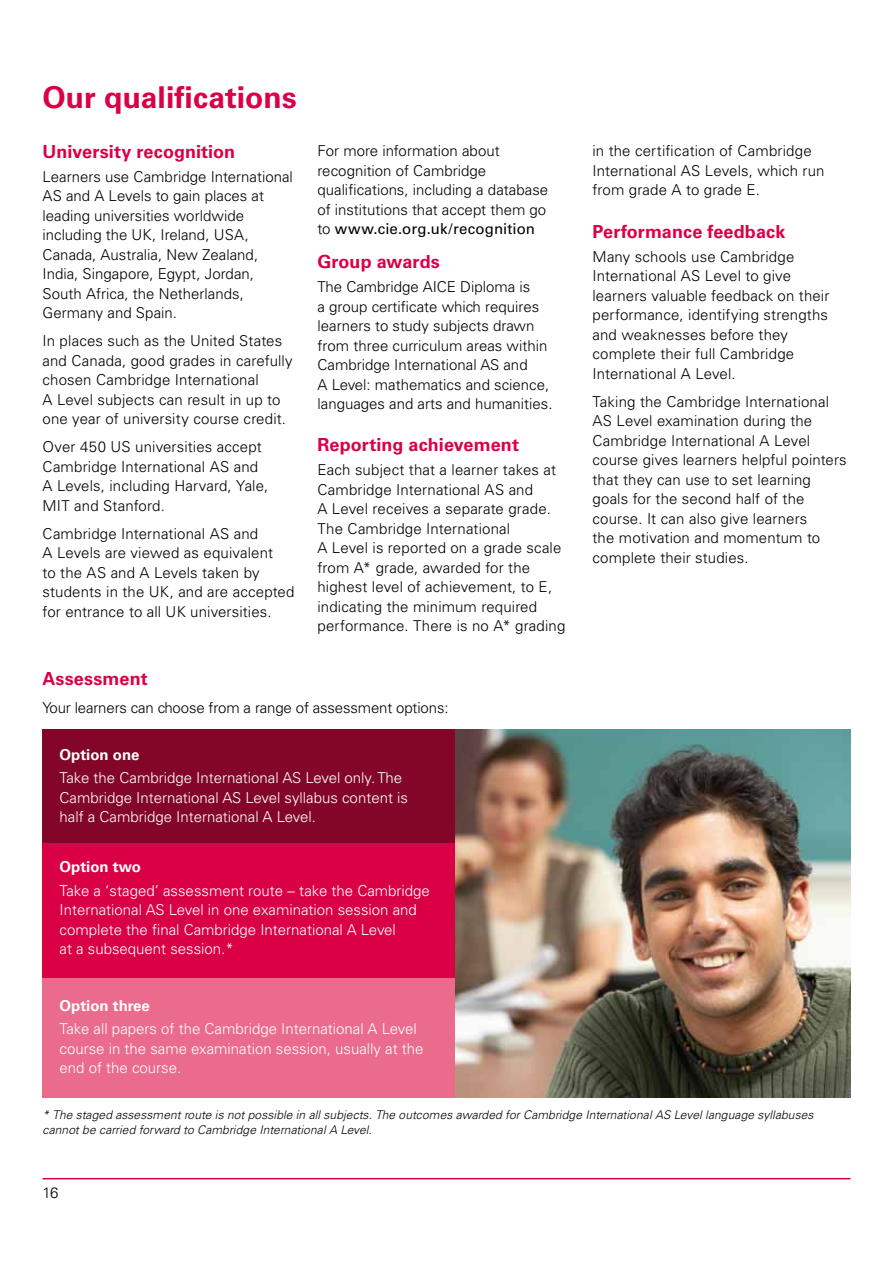
<style>
.page{position:relative;width:893px;height:1263px;background:#fff}
.page>*{position:absolute;margin:0;border:0;box-sizing:border-box;transform-origin:0 0}
.t1{font:700 30px "Univers";color:#da0046}
.t2{font:700 18px "Univers";letter-spacing:.005em;color:#da0046}
.t3{font:300 15px/19.5px "Univers";letter-spacing:.005em;color:#000}
.t4{font:300 15px/19.5px "Univers";color:#fff}
.t5{font:700 15px "Univers";color:#fff}
.t6{font:italic 300 12px/15px "Univers";letter-spacing:.01em;color:#000}
.s1{font-weight:400}
</style>
<div class="page">
<hr style="left:43px;top:1178px;width:807px;height:1px;background:#da0046">
<img style="left:455px;top:729px;width:395px;height:368px">
<div style="left:43px;top:978px;width:412px;height:119px;background:#ea6b8c"></div>
<div style="left:43px;top:729px;width:412px;height:115px;background:#830628"></div>
<div style="left:43px;top:843px;width:412px;height:135px;background:#da0046"></div>
<h1 class="t1" style="left:43px;top:79px;width:256px">Our qualifications</h1>
<p class="t2" style="left:43px;top:141px;width:194px">University recognition</p>
<p class="t3" style="left:43px;top:167px;width:252px">Learners use Cambridge International<br>AS and A Levels to gain places at leading universities worldwide including the UK, Ireland, USA,<br>Canada, Australia, New Zealand,<br>India, Singapore, Egypt, Jordan,<br>South Africa, the Netherlands,<br>Germany and Spain.</p>
<p class="t3" style="left:43px;top:331px;width:252px">In places such as the United States and Canada, good grades in carefully chosen Cambridge International<br>A Level subjects can result in up to one year of university course credit.</p>
<p class="t3" style="left:43px;top:437px;width:227px">Over 450 US universities accept<br>Cambridge International AS and<br>A Levels, including Harvard, Yale,<br>MIT and Stanford.</p>
<p class="t3" style="left:43px;top:524px;width:254px">Cambridge International AS and<br>A Levels are viewed as equivalent<br>to the AS and A Levels taken by students in the UK, and are accepted for entrance to all UK universities.</p>
<p class="t3" style="left:317px;top:141px;width:232px">For more information about recognition of Cambridge qualifications, including a database of institutions that accept them go to <span class="s1">www.cie.org.uk/recognition</span></p>
<p class="t2" style="left:317px;top:251px;width:124px">Group awards</p>
<p class="t3" style="left:317px;top:277px;width:237px">The Cambridge AICE Diploma is<br>a group certificate which requires learners to study subjects drawn from three curriculum areas within Cambridge International AS and<br>A Level: mathematics and science, languages and arts and humanities.</p>
<p class="t2" style="left:317px;top:434px;width:203px">Reporting achievement</p>
<p class="t3" style="left:317px;top:460px;width:249px">Each subject that a learner takes at Cambridge International AS and<br>A Level receives a separate grade.<br>The Cambridge International<br>A Level is reported on a grade scale from A* grade, awarded for the highest level of achievement, to E, indicating the minimum required performance. There is no A* grading</p>
<p class="t2" style="left:43px;top:668px;width:107px">Assessment</p>
<p class="t3" style="left:43px;top:698px;width:408px">Your learners can choose from a range of assessment options:</p>
<p class="t5" style="left:60px;top:746px;width:82px">Option one</p>
<p class="t4" style="left:60px;top:768px;width:350px">Take the Cambridge International AS Level only. The<br>Cambridge International AS Level syllabus content is half a Cambridge International A Level.</p>
<p class="t5" style="left:60px;top:858px;width:83px">Option two</p>
<p class="t4" style="left:60px;top:881px;width:372px">Take a ‘staged’ assessment route – take the Cambridge International AS Level in one examination session and complete the final Cambridge International A Level<br>at a subsequent session.*</p>
<p class="t5" style="left:60px;top:996px;width:92px">Option three</p>
<p class="t4" style="left:60px;top:1019px;width:365px">Take all papers of the Cambridge International A Level course in the same examination session, usually at the end of the course.</p>
<p class="t3" style="left:592px;top:141px;width:234px">in the certification of Cambridge<br>International AS Levels, which run from grade A to grade E.</p>
<p class="t2" style="left:592px;top:221px;width:194px">Performance feedback</p>
<p class="t3" style="left:592px;top:246px;width:238px">Many schools use Cambridge<br>International AS Level to give learners valuable feedback on their performance, identifying strengths and weaknesses before they complete their full Cambridge<br>International A Level.</p>
<p class="t3" style="left:592px;top:391px;width:256px">Taking the Cambridge International<br>AS Level examination during the<br>Cambridge International A Level course gives learners helpful pointers that they can use to set learning goals for the second half of the course. It can also give learners<br>the motivation and momentum to complete their studies.</p>
<p class="t6" style="left:43px;top:1108px;width:772px">* The staged assessment route is not possible in all subjects. The outcomes awarded for Cambridge International AS Level language syllabuses cannot be carried forward to Cambridge International A Level.</p>
<p class="t3" style="left:43px;top:1183px;width:17px">16</p>
</div>
